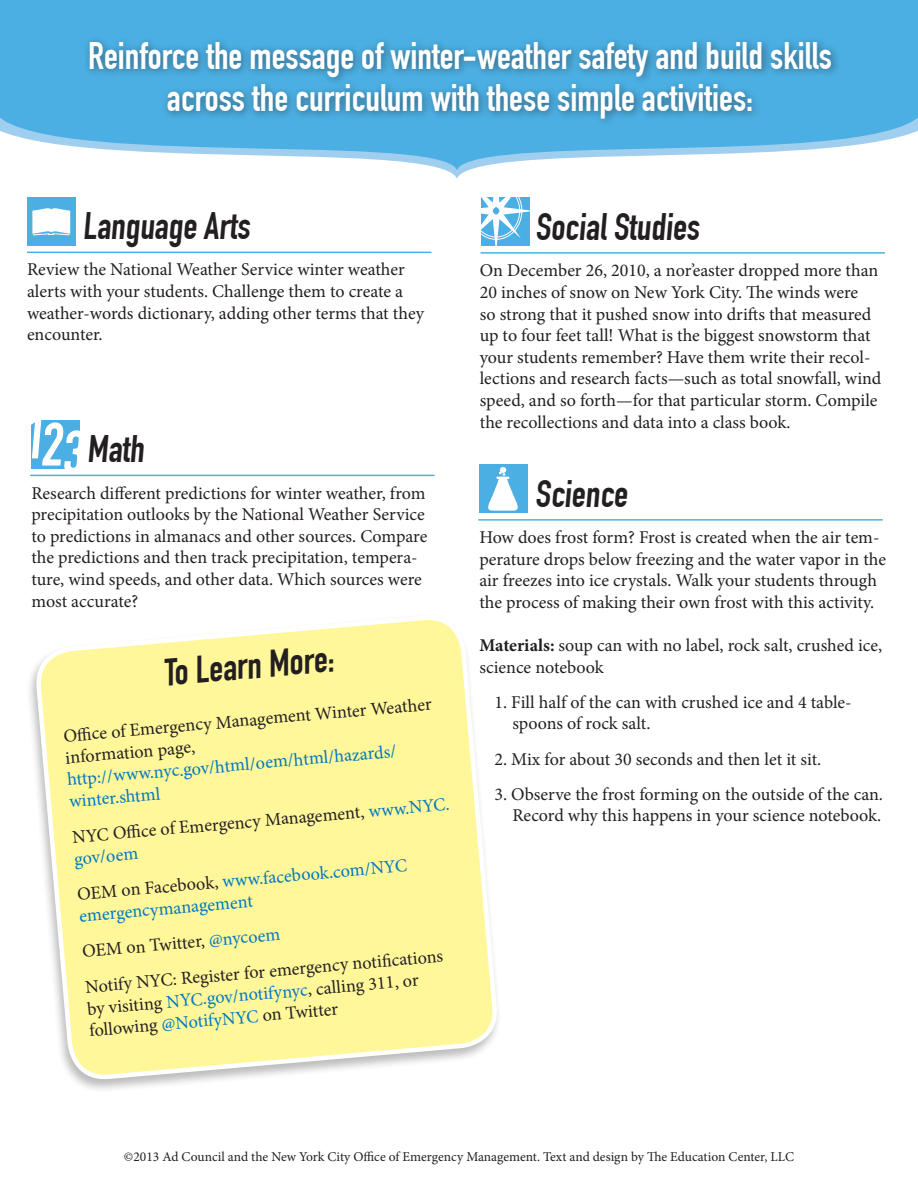
<style>
.page{position:relative;width:918px;height:1188px;background:#fff}
.page>*{position:absolute;margin:0;border:0;box-sizing:border-box;transform-origin:0 0}
.t1{font:37.5px/42px "DIN Engschrift Std";color:#fff;text-align:center}
.t2{font:37.5px "DIN Engschrift Std";color:#231f20}
.t3{font:18.3px/21.9px "Minion Pro";color:#231f20}
.t4{font:18.3px/21.9px "Minion Pro";color:#0077c0}
.t5{font:18px/21.6px "Minion Pro";color:#231f20}
.t6{font:13.5px "Minion Pro";color:#231f20}
.s1{font-weight:700}
.s2{color:#0077c0}
.s3{color:#231f20}
</style>
<div class="page">
<svg style="left:0;top:0;width:918px;height:173px;fill:#4bafe3"></svg>
<div style="left:84px;top:36px;width:757px;height:92px;background:#231f20;opacity:.5"></div>
<svg style="left:36px;top:620px;width:462px;height:470px;background:#fdf7aa"></svg>
<div style="left:27px;top:197px;width:49px;height:49px;background:#4bafe3"></div>
<svg style="left:32px;top:208px;width:38px;height:28px"></svg>
<hr style="left:27px;top:252px;width:404px;height:1px;background:#4bafe3">
<svg style="left:31px;top:420px;width:49px;height:49px"></svg>
<hr style="left:30px;top:475px;width:405px;height:1px;background:#4bafe3">
<div style="left:479px;top:465px;width:48px;height:48px;background:#4bafe3"></div>
<svg style="left:488px;top:467px;width:30px;height:44px"></svg>
<hr style="left:478px;top:519px;width:405px;height:2px;background:#4bafe3">
<svg style="left:458px;top:169px;width:76px;height:84px"></svg>
<div style="left:472px;top:184px;width:48px;height:53px;border:1px solid #fff;border-radius:50%"></div>
<div style="left:470px;top:182px;width:52px;height:58px;border:1px solid #fff;border-radius:50%"></div>
<hr style="left:481px;top:252px;width:404px;height:2px;background:#4bafe3">
<p class="t1" style="left:88px;top:35px;width:746px">Reinforce the message of winter-weather safety and build skills across the curriculum with these simple activities:</p>
<p class="t2" style="left:83px;top:204px;width:173px">Language Arts</p>
<p class="t5" style="left:27px;top:259px;width:399px">Review the National Weather Service winter weather alerts with your students. Challenge them to create a weather-words dictionary, adding other terms that they encounter.</p>
<p class="t2" style="left:536px;top:205px;width:169px">Social Studies</p>
<p class="t5" style="left:480px;top:260px;width:403px">On December 26, 2010, a nor’easter dropped more than 20 inches of snow on New York City. The winds were<br>so strong that it pushed snow into drifts that measured up to four feet tall! What is the biggest snowstorm that your students remember? Have them write their recol&shy;lections and research facts—such as total snowfall, wind speed, and so forth—for that particular storm. Compile the recollections and data into a class book.</p>
<p class="t2" style="left:87px;top:427px;width:62px">Math</p>
<p class="t5" style="left:31px;top:482px;width:397px">Research different predictions for winter weather, from precipitation outlooks by the National Weather Service to predictions in almanacs and other sources. Compare the predictions and then track precipitation, tempera&shy;ture, wind speeds, and other data. Which sources were most accurate?</p>
<p class="t2" style="left:535px;top:471px;width:98px">Science</p>
<p class="t5" style="left:479px;top:527px;width:408px">How does frost form? Frost is created when the air tem&shy;perature drops below freezing and the water vapor in the air freezes into ice crystals. Walk your students through the process of making their own frost with this activity.</p>
<p class="t5" style="left:479px;top:635px;width:404px"><span class="s1">Materials:</span> soup can with no label, rock salt, crushed ice, science notebook</p>
<p class="t5" style="left:512px;top:691px;width:341px;text-indent:-18px">1. Fill half of the can with crushed ice and 4 table&shy;spoons of rock salt.</p>
<p class="t5" style="left:494px;top:748px;width:328px">2. Mix for about 30 seconds and then let it sit.</p>
<p class="t5" style="left:494px;top:783px;width:390px;text-align:right">3. Observe the frost forming on the outside of the can.<br>Record why this happens in your science notebook.</p>
<p class="t2" style="left:162px;top:651px;width:172px;rotate:-5deg">To Learn More:</p>
<p class="t3" style="left:63px;top:725px;width:371px;rotate:-5deg">Offi ce of Emergency Management Winter Weather information page, <span class="s2">http://www.nyc.gov/html/oem/html/hazards/ winter.shtml</span></p>
<p class="t3" style="left:71px;top:826px;width:380px;rotate:-5deg">NYC Offi ce of Emergency Management, <span class="s2">www.NYC. gov/oem</span></p>
<p class="t4" style="left:76px;top:883px;width:332px;rotate:-5deg"><span class="s3">OEM on Facebook,</span> www.facebook.com/NYC emergencymanagement</p>
<p class="t3" style="left:81px;top:941px;width:200px;rotate:-5deg">OEM on Twitter, <span class="s2">@nycoem</span></p>
<p class="t3" style="left:85px;top:976px;width:360px;rotate:-5deg">Notify NYC: Register for emergency notifi cations by visiting <span class="s2">NYC.gov/notifynyc</span>, calling 311, or following <span class="s2">@NotifyNYC</span> on Twitter</p>
<p class="t6" style="left:124px;top:1148px;width:672px">©2013 Ad Council and the New York City Office of Emergency Management. Text and design by The Education Center, LLC</p>
</div>
